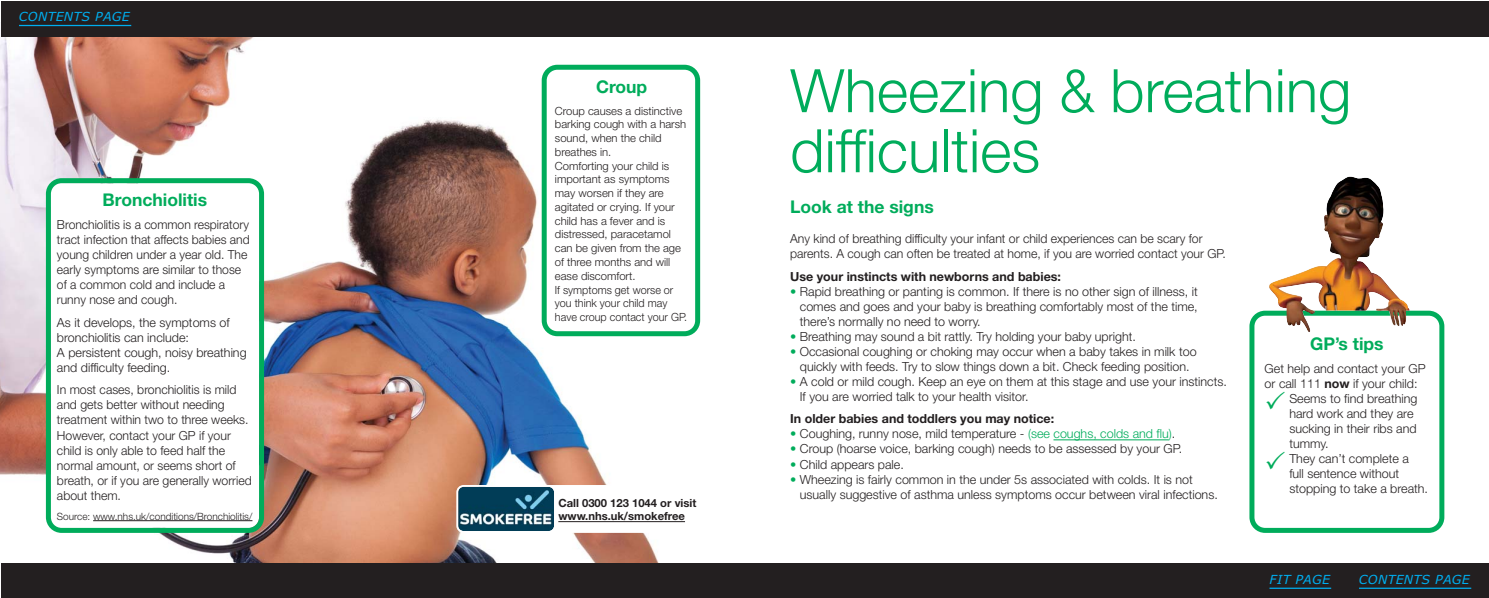
<style>
.page{position:relative;width:1489px;height:598px;background:#fff}
.page>*{position:absolute;margin:0;border:0;box-sizing:border-box;transform-origin:0 0}
.t1{font:300 60px/60px "Helvetica Neue";color:#00ac5b}
.t2{font:700 17.5px "Helvetica Neue";color:#00ac5b}
.t3{font:300 12.5px/15px "Helvetica Neue";color:#231f20}
.t4{font:700 12.5px "Helvetica Neue";color:#231f20}
.t5{font:italic 12.5px "Verdana";letter-spacing:.025em;color:#00aeef}
.t6{font:300 11.25px/13.8px "Helvetica Neue";color:#231f20}
.t7{font:700 11.25px/13.8px "Helvetica Neue";color:#231f20}
.t8{font:300 10px "Helvetica Neue";color:#231f20}
.s1{color:#00ac5b}
.s2{font-weight:700}
</style>
<div class="page">
<img style="left:0;top:36px;width:714px;height:527px">
<svg style="left:46px;top:178px;width:218px;height:354px"></svg>
<hr style="left:93px;top:520px;width:159px;height:1px;background:#231f20">
<svg style="left:542px;top:65px;width:158px;height:271px"></svg>
<hr style="left:1053px;top:439px;width:116px;height:1px;background:#00ac5b">
<svg style="left:1249px;top:310px;width:195px;height:222px"></svg>
<img style="left:1269px;top:225px;width:141px;height:107px">
<div style="left:518px;top:485px;width:182px;height:47px;background:#fff;border-radius:5px"></div>
<hr style="left:558px;top:521px;width:127px;height:1px;background:#231f20">
<svg style="left:456px;top:485px;width:98px;height:47px"></svg>
<div style="left:1px;top:1px;width:1488px;height:35px;background:#231f20"></div>
<hr style="left:19px;top:25px;width:112px;height:1px;background:#00aeef">
<div style="left:1px;top:563px;width:1488px;height:34px;background:#231f20"></div>
<hr style="left:1269px;top:587px;width:62px;height:1px;background:#00aeef">
<hr style="left:1359px;top:587px;width:112px;height:1px;background:#00aeef">
<svg style="left:1266px;top:391px;width:19px;height:18px"></svg>
<svg style="left:1266px;top:451px;width:19px;height:18px"></svg>
<p class="t5" style="left:19px;top:10px;width:112px">CONTENTS PAGE</p>
<h2 class="t2" style="left:103px;top:194px;width:106px">Bronchiolitis</h2>
<p class="t3" style="left:57px;top:218px;width:194px">Bronchiolitis is a common respiratory tract infection that affects babies and young children under a year old. The early symptoms are similar to those of a common cold and include a runny nose and cough.</p>
<p class="t3" style="left:57px;top:316px;width:191px">As it develops, the symptoms of bronchiolitis can include:<br>A persistent cough, noisy breathing and difficulty feeding.</p>
<p class="t3" style="left:57px;top:383px;width:196px">In most cases, bronchiolitis is mild and gets better without needing treatment within two to three weeks.<br>However, contact your GP if your child is only able to feed half the normal amount, or seems short of breath, or if you are generally worried about them.</p>
<p class="t8" style="left:57px;top:512px;width:197px">Source: www.nhs.uk/conditions/Bronchiolitis/</p>
<h2 class="t2" style="left:596px;top:80px;width:53px">Croup</h2>
<p class="t6" style="left:555px;top:105px;width:134px">Croup causes a distinctive barking cough with a harsh sound, when the child breathes in.<br>Comforting your child is important as symptoms may worsen if they are agitated or crying. If your child has a fever and is distressed, paracetamol can be given from the age of three months and will ease discomfort.<br>If symptoms get worse or you think your child may have croup contact your GP.</p>
<p class="t7" style="left:558px;top:496px;width:139px">Call 0300 123 1044 or visit www.nhs.uk/smokefree</p>
<h1 class="t1" style="left:790px;top:66px;width:563px">Wheezing &amp; breathing difficulties</h1>
<h2 class="t2" style="left:790px;top:200px;width:145px">Look at the signs</h2>
<p class="t3" style="left:790px;top:232px;width:437px">Any kind of breathing difficulty your infant or child experiences can be scary for parents. A cough can often be treated at home, if you are worried contact your GP.</p>
<p class="t4" style="left:790px;top:272px;width:272px">Use your instincts with newborns and babies:</p>
<p class="t3" style="left:800px;top:285px;width:399px;text-align:justify;text-indent:-10px"><span class="s1">•</span> Rapid breathing or panting is common. If there is no other sign of illness, it comes and goes and your baby is breathing comfortably most of the time, there’s normally no need to worry.</p>
<p class="t3" style="left:790px;top:330px;width:347px"><span class="s1">•</span> Breathing may sound a bit rattly. Try holding your baby upright.</p>
<p class="t3" style="left:790px;top:345px;width:408px;text-align:center"><span class="s1">•</span> Occasional coughing or choking may occur when a baby takes in milk too quickly with feeds. Try to slow things down a bit. Check feeding position.</p>
<p class="t3" style="left:800px;top:375px;width:428px;text-indent:-10px"><span class="s1">•</span> A cold or mild cough. Keep an eye on them at this stage and use your instincts.<br>If you are worried talk to your health visitor.</p>
<p class="t4" style="left:790px;top:414px;width:266px">In older babies and toddlers you may notice:</p>
<p class="t3" style="left:790px;top:427px;width:387px"><span class="s1">•</span> Coughing, runny nose, mild temperature - <span class="s1">(see coughs, colds and flu)</span>.</p>
<p class="t3" style="left:790px;top:442px;width:393px"><span class="s1">•</span> Croup (hoarse voice, barking cough) needs to be assessed by your GP.</p>
<p class="t3" style="left:790px;top:457px;width:115px"><span class="s1">•</span> Child appears pale.</p>
<p class="t3" style="left:800px;top:472px;width:419px;text-indent:-10px"><span class="s1">•</span> Wheezing is fairly common in the under 5s associated with colds. It is not usually suggestive of asthma unless symptoms occur between viral infections.</p>
<h2 class="t2" style="left:1310px;top:337px;width:75px">GP’s tips</h2>
<p class="t3" style="left:1264px;top:362px;width:162px">Get help and contact your GP</p>
<p class="t3" style="left:1264px;top:377px;width:154px">or call 111 <span class="s2">now</span> if your child:</p>
<p class="t3" style="left:1289px;top:392px;width:130px">Seems to find breathing</p>
<p class="t3" style="left:1289px;top:407px;width:126px">hard work and they are</p>
<p class="t3" style="left:1289px;top:422px;width:129px">sucking in their ribs and</p>
<p class="t3" style="left:1289px;top:437px;width:41px">tummy.</p>
<p class="t3" style="left:1289px;top:452px;width:121px">They can’t complete a</p>
<p class="t3" style="left:1289px;top:467px;width:111px">full sentence without</p>
<p class="t3" style="left:1289px;top:482px;width:140px">stopping to take a breath.</p>
<p class="t5" style="left:1269px;top:572px;width:62px">FIT PAGE</p>
<p class="t5" style="left:1358px;top:572px;width:112px">CONTENTS PAGE</p>
</div>
